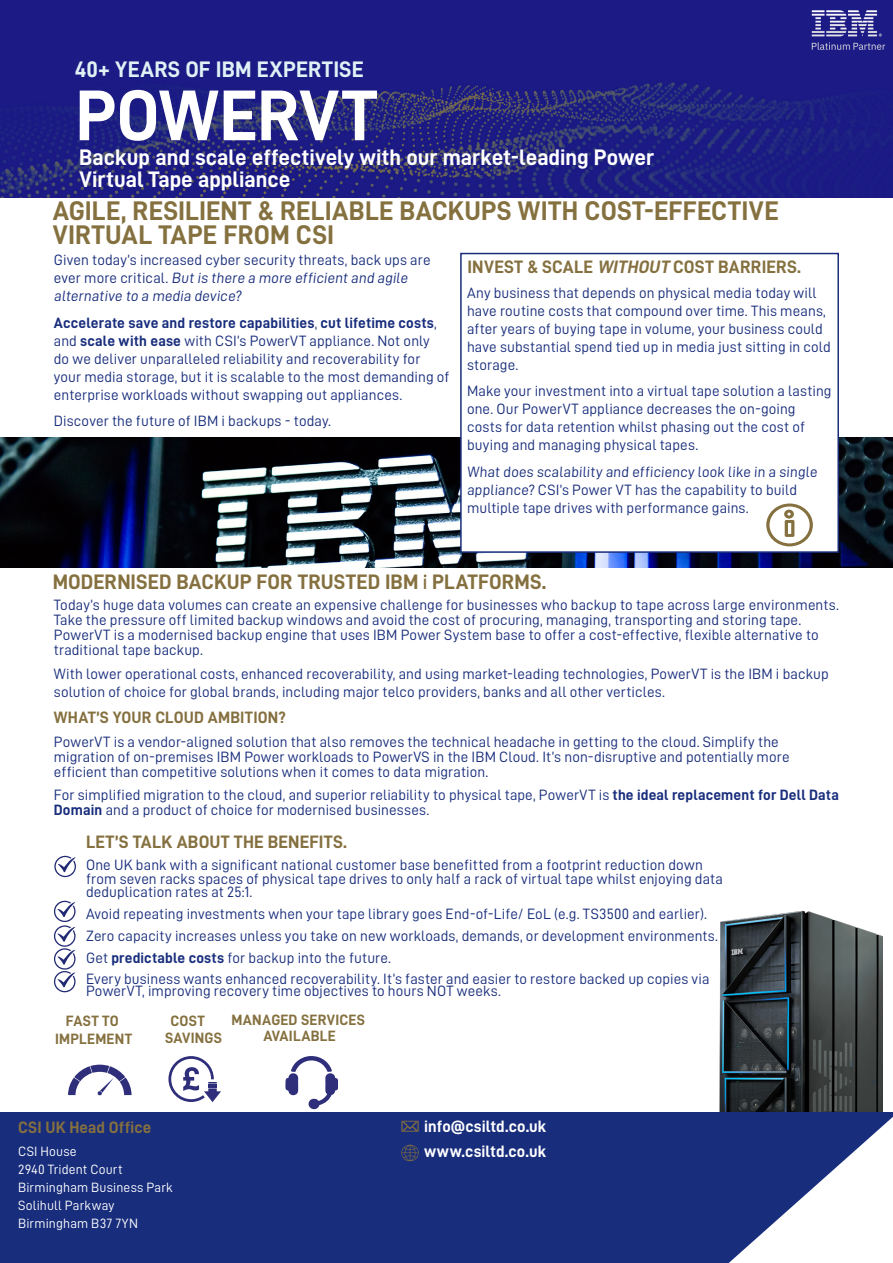
<style>
.page{position:relative;width:893px;height:1263px;background:#fff}
.page>*{position:absolute;margin:0;border:0;box-sizing:border-box;transform-origin:0 0}
.Body_copy___white{font:72px "D DIN Bold";letter-spacing:-.005em;color:#fff}
.Subhead___rose{font:27px/24px "D DIN Bold";letter-spacing:.005em;color:#85713f}
.Body_copy___white-2{font:22.5px "D DIN Bold";color:#fff}
.Bold_copy___blue{font:22.5px "D DIN Bold";letter-spacing:.005em;color:#e0f2f5}
.Subhead___rose-2{font:21px "D DIN Bold";color:#85703f}
.Subhead___rose-3{font:18px "D DIN Bold";letter-spacing:.005em;color:#85703f}
.Bold_copy___blue-2{font:18px "D DIN Bold";letter-spacing:.005em;color:#85703f}
.intro_text{font:16.5px "D DIN Bold";letter-spacing:.005em;color:#fff}
.Bold_copy___blue-3{font:16.5px "D DIN Bold";letter-spacing:.005em;color:#85703f}
.intro_text-2{font:16.5px "D DIN Bold";letter-spacing:.005em;color:#85703f}
.Bold_copy___blue-4{font:15px/18px "D DIN";letter-spacing:.005em;color:#182d7c}
.Subhead___rose-4{font:15px "D DIN Bold";letter-spacing:.015em;color:#85703f}
.Body_copy___white-3{font:13.5px/18px "D DIN";letter-spacing:.01em;color:#fff}
.s1{font-family:"D DIN Bold"}
.s2{font-style:italic}
.s3{font-size:15px}
</style>
<div class="page">
<img style="left:0;top:0;width:893px;height:198px">
<img style="left:0;top:437px;width:893px;height:131px">
<div style="left:460px;top:253px;width:379px;height:300px;background:#fff;border:2px solid #182d7c"></div>
<img style="left:804px;top:0;width:89px;height:58px">
<div style="left:0;top:1112px;width:893px;height:151px;background:#182d7c"></div>
<svg style="left:729px;top:1117px;width:164px;height:146px"></svg>
<svg style="left:401px;top:1145px;width:18px;height:16px"></svg>
<svg style="left:401px;top:1121px;width:18px;height:11px"></svg>
<svg style="left:766px;top:503px;width:47px;height:43px"></svg>
<svg style="left:54px;top:856px;width:22px;height:21px"></svg>
<svg style="left:54px;top:901px;width:22px;height:91px"></svg>
<svg style="left:168px;top:1056px;width:53px;height:46px"></svg>
<svg style="left:68px;top:1065px;width:64px;height:30px"></svg>
<svg style="left:285px;top:1056px;width:53px;height:53px"></svg>
<img style="left:719px;top:910px;width:164px;height:201px">
<p class="Bold_copy___blue" style="left:75px;top:57px;width:290px">40+ YEARS OF IBM EXPERTISE</p>
<p class="Body_copy___white" style="left:75px;top:76px;width:303px">POWERVT</p>
<p class="Body_copy___white-2" style="left:79px;top:144px;width:577px">Backup and scale effectively with our market-leading Power</p>
<p class="Body_copy___white-2" style="left:79px;top:167px;width:212px">Virtual Tape appliance</p>
<p class="Subhead___rose" style="left:53px;top:198px;width:727px">AGILE, RESILIENT &amp; RELIABLE BACKUPS WITH COST-EFFECTIVE<br>VIRTUAL TAPE FROM CSI</p>
<p class="Bold_copy___blue-4" style="left:54px;top:251px;width:378px">Given today’s increased cyber security threats, back ups are ever more critical . But is there a more efficient and agile alternative to a media device?</p>
<p class="Bold_copy___blue-4" style="left:54px;top:313px;width:397px"><span class="s1">Accelerate save and restore capabilities</span>, <span class="s1">cut lifetime costs</span>, and <span class="s1">scale with ease</span> with CSI’s PowerVT appliance. Not only<br>do we deliver unparalleled reliability and recoverability for your media storage, but it is scalable to the most demanding of enterprise workloads without swapping out appliances.</p>
<p class="Bold_copy___blue-4" style="left:54px;top:412px;width:279px">Discover the future of IBM i backups - today.</p>
<p class="Subhead___rose-3" style="left:468px;top:257px;width:335px">INVEST &amp; SCALE <span class="s2">WITHOUT</span> COST BARRIERS.</p>
<p class="Bold_copy___blue-4" style="left:467px;top:283px;width:365px">Any business that depends on physical media today will have routine costs that compound over time. This means, after years of buying tape in volume, your business could have substantial spend tied up in media just sitting in cold storage.</p>
<p class="Bold_copy___blue-4" style="left:467px;top:382px;width:366px">Make your investment into a virtual tape solution a lasting one. Our PowerVT appliance decreases the on-going costs for data retention whilst phasing out the cost of buying and managing physical tapes.</p>
<p class="Bold_copy___blue-4" style="left:467px;top:462px;width:353px">What does scalability and efficiency look like in a single appliance? CSI’s Power VT has the capability to build multiple tape drives with performance gains.</p>
<p class="Subhead___rose-2" style="left:53px;top:570px;width:495px">MODERNISED BACKUP FOR TRUSTED IBM <span class="s3">I</span> PLATFORMS.</p>
<p class="Bold_copy___blue-4" style="left:54px;top:597px;width:787px;line-height:15px">Today’s huge data volumes can create an expensive challenge for businesses who backup to tape across large environments.<br>Take the pressure off limited backup windows and avoid the cost of procuring, managing, transporting and storing tape.<br>PowerVT is a modernised backup engine that uses IBM Power System base to offer a cost-effective, flexible alternative to traditional tape backup.</p>
<p class="Bold_copy___blue-4" style="left:54px;top:664px;width:776px">With lower operational costs, enhanced recoverability, and using market-leading technologies, PowerVT is the IBM i backup solution of choice for global brands, including major telco providers, banks and all other verticles.</p>
<p class="Bold_copy___blue-3" style="left:54px;top:708px;width:233px">WHAT’S YOUR CLOUD AMBITION?</p>
<p class="Bold_copy___blue-4" style="left:54px;top:734px;width:737px;line-height:15px">PowerVT is a vendor-aligned solution that also removes the technical headache in getting to the cloud. Simplify the migration of on-premises IBM Power workloads to PowerVS in the IBM Cloud. It’s non-disruptive and potentially more efficient than competitive solutions when it comes to data migration.</p>
<p class="Bold_copy___blue-4" style="left:54px;top:787px;width:786px;line-height:15px">For simplified migration to the cloud, and superior reliability to physical tape, PowerVT is <span class="s1">the ideal replacement for Dell Data<br>Domain</span> and a product of choice for modernised businesses.</p>
<p class="Bold_copy___blue-2" style="left:86px;top:832px;width:262px">LET’S TALK ABOUT THE BENEFITS.</p>
<p class="Bold_copy___blue-4" style="left:86px;top:858px;width:638px;line-height:13.5px">One UK bank with a significant national customer base benefitted from a footprint reduction down from seven racks spaces of physical tape drives to only half a rack of virtual tape whilst enjoying data deduplication rates at 25:1.</p>
<p class="Bold_copy___blue-4" style="left:86px;top:905px;width:622px">Avoid repeating investments when your tape library goes End-of-Life/ EoL (e.g. TS3500 and earlier).</p>
<p class="Bold_copy___blue-4" style="left:86px;top:927px;width:633px">Zero capacity increases unless you take on new workloads, demands, or development environments.</p>
<p class="Bold_copy___blue-4" style="left:86px;top:949px;width:307px">Get <span class="s1">predictable costs</span> for backup into the future.</p>
<p class="Bold_copy___blue-4" style="left:86px;top:972px;width:625px;line-height:12px">Every business wants enhanced recoverability. It’s faster and easier to restore backed up copies via<br>PowerVT, improving recovery time objectives to hours NOT weeks.</p>
<p class="Subhead___rose-4" style="left:66px;top:1012px;width:55px">FAST TO</p>
<p class="Subhead___rose-4" style="left:170px;top:1013px;width:36px">COST</p>
<p class="Subhead___rose-4" style="left:231px;top:1011px;width:135px">MANAGED SERVICES</p>
<p class="Subhead___rose-4" style="left:263px;top:1028px;width:74px">AVAILABLE</p>
<p class="Subhead___rose-4" style="left:55px;top:1030px;width:78px">IMPLEMENT</p>
<p class="Subhead___rose-4" style="left:165px;top:1030px;width:58px">SAVINGS</p>
<p class="intro_text-2" style="left:18px;top:1118px;width:135px">CSI UK Head Office</p>
<p class="Body_copy___white-3" style="left:18px;top:1142px;width:156px">CSI House<br>2940 Trident Court<br>Birmingham Business Park<br>Solihull Parkway<br>Birmingham B37 7YN</p>
<p class="intro_text" style="left:424px;top:1117px;width:124px">info@csiltd.co.uk</p>
<p class="intro_text" style="left:424px;top:1142px;width:124px">www.csiltd.co.uk</p>
</div>
